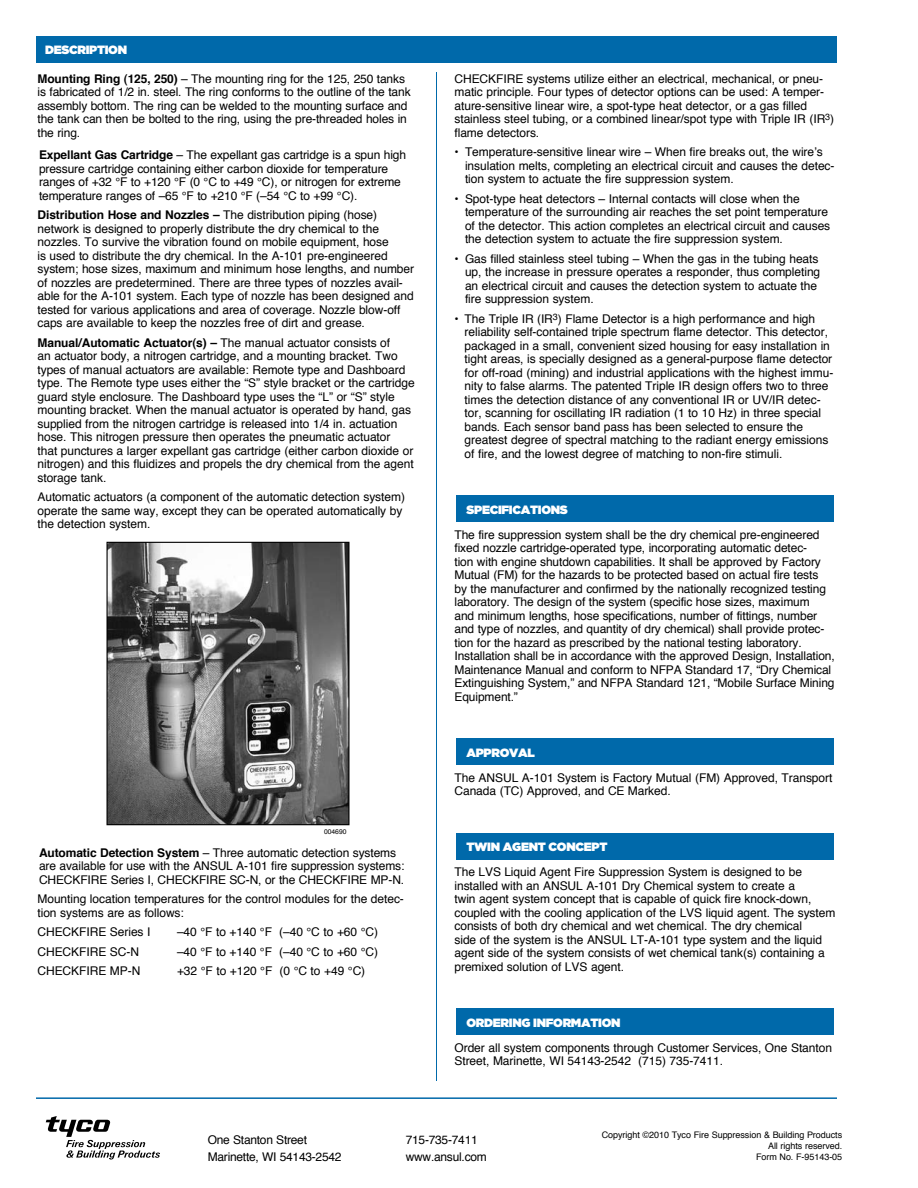
<style>
.page{position:relative;width:918px;height:1188px;background:#fff}
.page>*{position:absolute;margin:0;border:0;box-sizing:border-box;transform-origin:0 0}
.t1{font:12px/13.5px "Helvetica";letter-spacing:-.005em;color:#000}
.t2{font:900 12px "Gotham";letter-spacing:-.025em;color:#fff}
.t3{font:9px/10.8px "Helvetica";letter-spacing:-.005em;color:#000;text-align:right}
.t4{font:6.75px "Helvetica";letter-spacing:-.005em;color:#000}
.s1{font-weight:700}
</style>
<div class="page">
<img style="left:108px;top:544px;width:240px;height:279px">
<div style="left:106px;top:542px;width:244px;height:283px;border:1px solid #000"></div>
<div style="left:456px;top:495px;width:378px;height:27px;background:#0069aa"></div>
<div style="left:456px;top:738px;width:378px;height:27px;background:#0069aa"></div>
<div style="left:456px;top:833px;width:378px;height:27px;background:#0069aa"></div>
<div style="left:456px;top:1008px;width:378px;height:27px;background:#0069aa"></div>
<hr style="left:436px;top:72px;width:1px;height:1009px;background:#0069aa">
<hr style="left:36px;top:1098px;width:801px;height:1px;background:#0069aa">
<div style="left:36px;top:36px;width:801px;height:27px;background:#0069aa"></div>
<svg style="left:46px;top:1116px;width:114px;height:44px"></svg>
<p class="t2" style="left:45px;top:43px;width:84px">DESCRIPTION</p>
<p class="t1" style="left:38px;top:72px;width:375px"><span class="s1">Mounting Ring (125, 250)</span> – The mounting ring for the 125, 250 tanks is fabricated of 1/2 in. steel. The ring conforms to the outline of the tank assembly bottom. The ring can be welded to the mounting surface and the tank can then be bolted to the ring, using the pre-threaded holes in the ring.</p>
<p class="t1" style="left:39px;top:149px;width:369px"><span class="s1">Expellant Gas Cartridge</span> – The expellant gas cartridge is a spun high pressure cartridge containing either carbon dioxide for temperature ranges of +32 °F to +120 °F (0 °C to +49 °C), or nitrogen for extreme temperature ranges of –65 °F to +210 °F (–54 °C to +99 °C).</p>
<p class="t1" style="left:38px;top:209px;width:378px"><span class="s1">Distribution Hose and Nozzles –</span> The distribution piping (hose) network is designed to properly distribute the dry chemical to the nozzles. To survive the vibration found on mobile equipment, hose<br>is used to distribute the dry chemical. In the A-101 pre-engineered system; hose sizes, maximum and minimum hose lengths, and number of nozzles are predetermined. There are three types of nozzles avail&shy;able for the A-101 system. Each type of nozzle has been designed and tested for various applications and area of coverage. Nozzle blow-off caps are available to keep the nozzles free of dirt and grease.</p>
<p class="t1" style="left:38px;top:336px;width:379px"><span class="s1">Manual/Automatic Actuator(s) –</span> The manual actuator consists of<br>an actuator body, a nitrogen cartridge, and a mounting bracket. Two types of manual actuators are available: Remote type and Dashboard type. The Remote type uses either the “S” style bracket or the cartridge guard style enclosure. The Dashboard type uses the “L” or “S” style mounting bracket. When the manual actuator is operated by hand, gas supplied from the nitrogen cartridge is released into 1/4 in. actuation hose. This nitrogen pressure then operates the pneumatic actuator<br>that punctures a larger expellant gas cartridge (either carbon dioxide or nitrogen) and this fluidizes and propels the dry chemical from the agent storage tank.</p>
<p class="t1" style="left:38px;top:491px;width:369px">Automatic actuators (a component of the automatic detection system) operate the same way, except they can be operated automatically by the detection system.</p>
<p class="t4" style="left:324px;top:827px;width:24px">004690</p>
<p class="t1" style="left:39px;top:846px;width:367px"><span class="s1">Automatic Detection System</span> – Three automatic detection systems are available for use with the ANSUL A-101 fire suppression systems:<br>CHECKFIRE Series I, CHECKFIRE SC-N, or the CHECKFIRE MP-N.</p>
<p class="t1" style="left:38px;top:893px;width:368px">Mounting location temperatures for the control modules for the detec&shy;tion systems are as follows:</p>
<p class="t1" style="left:38px;top:926px;width:115px">CHECKFIRE Series I</p>
<p class="t1" style="left:177px;top:926px;width:203px">–40 °F to +140 °F (–40 °C to +60 °C)</p>
<p class="t1" style="left:38px;top:945px;width:103px">CHECKFIRE SC-N</p>
<p class="t1" style="left:177px;top:945px;width:203px">–40 °F to +140 °F (–40 °C to +60 °C)</p>
<p class="t1" style="left:38px;top:965px;width:104px">CHECKFIRE MP-N</p>
<p class="t1" style="left:177px;top:965px;width:190px">+32 °F to +120 °F (0 °C to +49 °C)</p>
<p class="t1" style="left:454px;top:72px;width:381px">CHECKFIRE systems utilize either an electrical, mechanical, or pneu&shy;matic principle. Four types of detector options can be used: A temper&shy;ature-sensitive linear wire, a spot-type heat detector, or a gas filled stainless steel tubing, or a combined linear/spot type with Triple IR (IR<sup>3</sup>) flame detectors.</p>
<p class="t1" style="left:465px;top:146px;width:371px;text-indent:-10px">• Temperature-sensitive linear wire – When fire breaks out, the wire’s insulation melts, completing an electrical circuit and causes the detec&shy;tion system to actuate the fire suppression system.</p>
<p class="t1" style="left:465px;top:192px;width:367px;text-indent:-10px">• Spot-type heat detectors – Internal contacts will close when the temperature of the surrounding air reaches the set point temperature of the detector. This action completes an electrical circuit and causes the detection system to actuate the fire suppression system.</p>
<p class="t1" style="left:465px;top:252px;width:357px;text-indent:-10px">• Gas filled stainless steel tubing – When the gas in the tubing heats up, the increase in pressure operates a responder, thus completing an electrical circuit and causes the detection system to actuate the fire suppression system.</p>
<p class="t1" style="left:465px;top:312px;width:370px;text-indent:-10px">• The Triple IR (IR<sup>3</sup>) Flame Detector is a high performance and high reliability self-contained triple spectrum flame detector. This detector, packaged in a small, convenient sized housing for easy installation in tight areas, is specially designed as a general-purpose flame detector for off-road (mining) and industrial applications with the highest immu&shy;nity to false alarms. The patented Triple IR design offers two to three times the detection distance of any conventional IR or UV/IR detec&shy;tor, scanning for oscillating IR radiation (1 to 10 Hz) in three special bands. Each sensor band pass has been selected to ensure the greatest degree of spectral matching to the radiant energy emissions of fire, and the lowest degree of matching to non-fire stimuli.</p>
<p class="t2" style="left:466px;top:503px;width:103px">SPECIFICATIONS</p>
<p class="t1" style="left:454px;top:528px;width:382px">The fire suppression system shall be the dry chemical pre-engineered fixed nozzle cartridge-operated type, incorporating automatic detec-<br>tion with engine shutdown capabilities. It shall be approved by Factory Mutual (FM) for the hazards to be protected based on actual fire tests<br>by the manufacturer and confirmed by the nationally recognized testing laboratory. The design of the system (specific hose sizes, maximum<br>and minimum lengths, hose specifications, number of fittings, number and type of nozzles, and quantity of dry chemical) shall provide protec&shy;tion for the hazard as prescribed by the national testing laboratory.<br>Installation shall be in accordance with the approved Design, Installation, Maintenance Manual and conform to NFPA Standard 17, “Dry Chemical Extinguishing System,” and NFPA Standard 121, “Mobile Surface Mining Equipment.”</p>
<p class="t2" style="left:466px;top:746px;width:70px">APPROVAL</p>
<p class="t1" style="left:454px;top:771px;width:379px">The ANSUL A-101 System is Factory Mutual (FM) Approved, Transport<br>Canada (TC) Approved, and CE Marked.</p>
<p class="t2" style="left:466px;top:840px;width:142px">TWIN AGENT CONCEPT</p>
<p class="t1" style="left:454px;top:866px;width:382px">The LVS Liquid Agent Fire Suppression System is designed to be installed with an ANSUL A-101 Dry Chemical system to create a<br>twin agent system concept that is capable of quick fire knock-down, coupled with the cooling application of the LVS liquid agent. The system consists of both dry chemical and wet chemical. The dry chemical<br>side of the system is the ANSUL LT-A-101 type system and the liquid agent side of the system consists of wet chemical tank(s) containing a premixed solution of LVS agent.</p>
<p class="t2" style="left:466px;top:1016px;width:155px">ORDERING INFORMATION</p>
<p class="t1" style="left:454px;top:1041px;width:379px">Order all system components through Customer Services, One Stanton<br>Street, Marinette, WI 54143-2542 (715) 735-7411.</p>
<p class="t1" style="left:208px;top:1132px;width:135px;line-height:16.5px">One Stanton Street<br>Marinette, WI 54143-2542</p>
<p class="t1" style="left:406px;top:1132px;width:83px;line-height:16.5px">715-735-7411 www.ansul.com</p>
<p class="t3" style="left:602px;top:1130px;width:242px">Copyright ©2010 Tyco Fire Suppression &amp; Building Products<br>All rights reserved.<br>Form No. F-95143-05</p>
</div>
